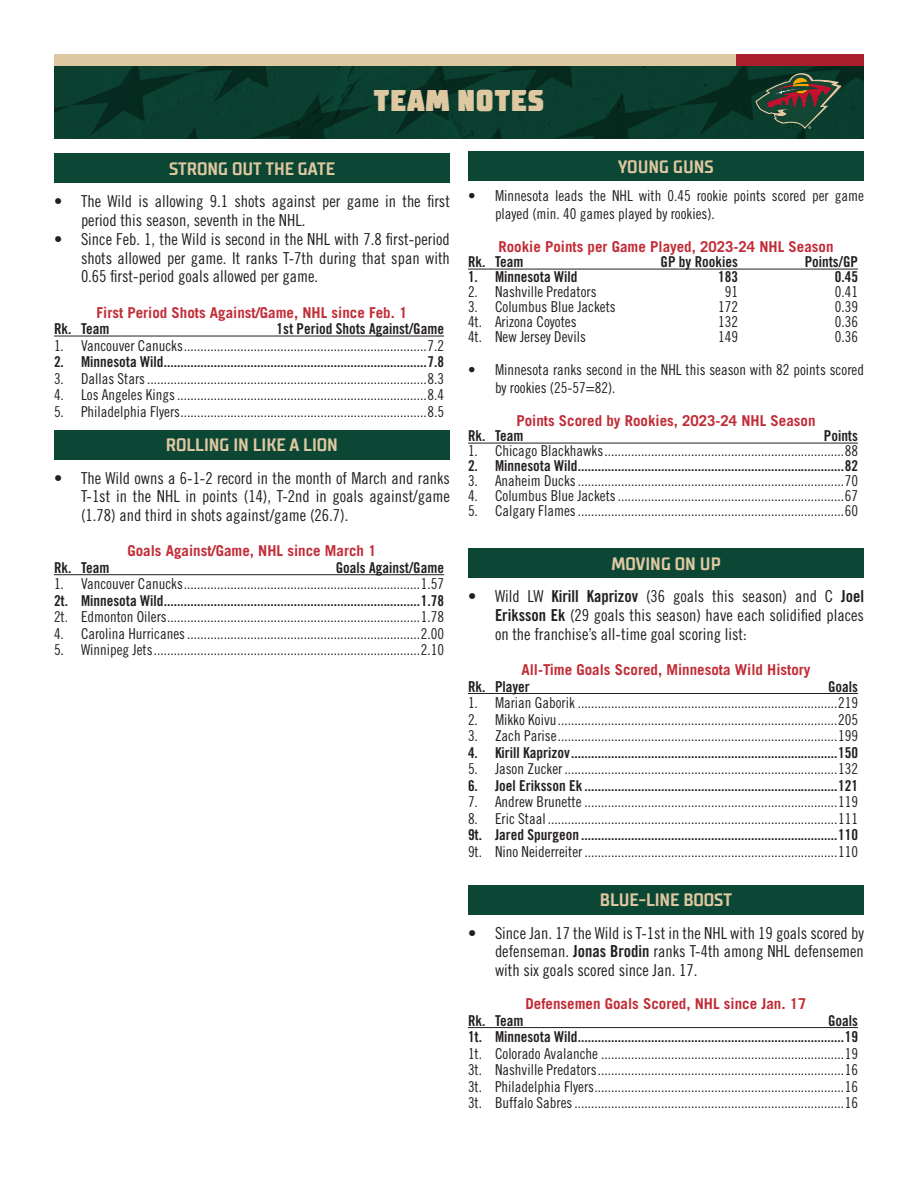
<style>
.page{position:relative;width:918px;height:1188px;background:#fff}
.page>*{position:absolute;margin:0;border:0;box-sizing:border-box;transform-origin:0 0}
.t1{font:900 30px "TT Supermolot Condensed";letter-spacing:.02em;color:#dec8a1}
.Big_Player_Stat_Box{font:700 18px "TT Supermolot Condensed";color:#dec8a1}
.t2{font:16.5px/18.8px "Trade Gothic LT Std Cn 18";color:#231f20;text-align:justify}
.t3{font:15px/18px "Trade Gothic LT Std Cn 18";color:#231f20}
.t4{font:15px "Trade Gothic LT Std Bd Cn 20";color:#231f20}
.t5{font:700 15px "Trade Gothic LT Std";color:#c12c37}
.s1{font-family:"Trade Gothic LT Std Bd Cn 20"}
</style>
<div class="page">
<svg style="left:54px;top:65px;width:810px;height:74px;background:#0f3d2d"></svg>
<div style="left:54px;top:54px;width:810px;height:11px;background:#aa1e2d"></div>
<div style="left:54px;top:54px;width:682px;height:11px;background:#dec8a1"></div>
<div style="left:468px;top:549px;width:396px;height:29px;background:#0c4634"></div>
<div style="left:468px;top:885px;width:396px;height:29px;background:#0c4634"></div>
<div style="left:54px;top:154px;width:396px;height:29px;background:#0c4634"></div>
<div style="left:54px;top:430px;width:396px;height:29px;background:#0c4634"></div>
<hr style="left:468px;top:693px;width:390px;height:1px;background:#231f20">
<hr style="left:468px;top:1027px;width:390px;height:1px;background:#231f20">
<hr style="left:54px;top:336px;width:390px;height:1px;background:#231f20">
<hr style="left:54px;top:574px;width:390px;height:1px;background:#231f20">
<div style="left:468px;top:152px;width:396px;height:29px;background:#0c4634"></div>
<hr style="left:468px;top:269px;width:390px;height:1px;background:#231f20">
<hr style="left:468px;top:443px;width:390px;height:1px;background:#231f20">
<h1 class="t1" style="left:374px;top:82px;width:172px">TEAM NOTES</h1>
<p class="Big_Player_Stat_Box" style="left:169px;top:158px;width:167px">STRONG OUT THE GATE</p>
<p class="t2" style="left:81px;top:192px;width:370px;text-indent:-27px">• The Wild is allowing 9.1 shots against per game in the first period this season, seventh in the NHL.</p>
<p class="t2" style="left:81px;top:229px;width:370px;text-indent:-27px">• Since Feb. 1, the Wild is second in the NHL with 7.8 first-period shots allowed per game. It ranks T-7th during that span with 0.65 first-period goals allowed per game.</p>
<p class="t5" style="left:97px;top:303px;width:312px">First Period Shots Against/Game, NHL since Feb. 1</p>
<p class="t4" style="left:54px;top:320px;width:57px">Rk. Team</p>
<p class="t4" style="left:277px;top:320px;width:169px">1st Period Shots Against/Game</p>
<p class="t3" style="left:54px;top:336px;width:392px">1. Vancouver Canucks.........................................................................7.2</p>
<p class="t4" style="left:54px;top:353px;width:392px">2. Minnesota Wild...............................................................................7.8</p>
<p class="t3" style="left:54px;top:369px;width:392px">3. Dallas Stars....................................................................................8.3</p>
<p class="t3" style="left:54px;top:386px;width:392px">4. Los Angeles Kings...........................................................................8.4</p>
<p class="t3" style="left:54px;top:402px;width:392px">5. Philadelphia Flyers..........................................................................8.5</p>
<p class="Big_Player_Stat_Box" style="left:166px;top:434px;width:174px">ROLLING IN LIKE A LION</p>
<p class="t2" style="left:81px;top:468px;width:370px;text-indent:-27px">• The Wild owns a 6-1-2 record in the month of March and ranks T-1st in the NHL in points (14), T-2nd in goals against/game (1.78) and third in shots against/game (26.7).</p>
<p class="t5" style="left:127px;top:542px;width:251px">Goals Against/Game, NHL since March 1</p>
<p class="t4" style="left:54px;top:558px;width:57px">Rk. Team</p>
<p class="t4" style="left:336px;top:558px;width:110px">Goals Against/Game</p>
<p class="t3" style="left:54px;top:575px;width:392px">1. Vancouver Canucks.......................................................................1.57</p>
<p class="t4" style="left:54px;top:591px;width:392px">2t. Minnesota Wild.............................................................................1.78</p>
<p class="t3" style="left:54px;top:608px;width:392px">2t. Edmonton Oilers............................................................................1.78</p>
<p class="t3" style="left:54px;top:624px;width:392px">4. Carolina Hurricanes......................................................................2.00</p>
<p class="t3" style="left:54px;top:641px;width:392px">5. Winnipeg Jets................................................................................2.10</p>
<p class="Big_Player_Stat_Box" style="left:618px;top:156px;width:97px">YOUNG GUNS</p>
<p class="t3" style="left:495px;top:187px;width:370px;text-indent:-27px">• Minnesota leads the NHL with 0.45 rookie points scored per game played (min. 40 games played by rookies).</p>
<p class="t5" style="left:498px;top:238px;width:337px">Rookie Points per Game Played, 2023-24 NHL Season</p>
<p class="t4" style="left:468px;top:253px;width:57px">Rk. Team</p>
<p class="t4" style="left:661px;top:253px;width:79px">GP by Rookies</p>
<p class="t4" style="left:805px;top:253px;width:55px">Points/GP</p>
<p class="t4" style="left:468px;top:268px;width:111px">1. Minnesota Wild</p>
<p class="t4" style="left:718px;top:268px;width:21px">183</p>
<p class="t4" style="left:835px;top:268px;width:25px">0.45</p>
<p class="t3" style="left:468px;top:283px;width:130px">2. Nashville Predators</p>
<p class="t3" style="left:725px;top:283px;width:15px">91</p>
<p class="t3" style="left:835px;top:283px;width:25px">0.41</p>
<p class="t3" style="left:468px;top:298px;width:149px">3. Columbus Blue Jackets</p>
<p class="t3" style="left:718px;top:298px;width:21px">172</p>
<p class="t3" style="left:835px;top:298px;width:25px">0.39</p>
<p class="t3" style="left:468px;top:313px;width:110px">4t. Arizona Coyotes</p>
<p class="t3" style="left:718px;top:313px;width:21px">132</p>
<p class="t3" style="left:835px;top:313px;width:25px">0.36</p>
<p class="t3" style="left:468px;top:328px;width:119px">4t. New Jersey Devils</p>
<p class="t3" style="left:718px;top:328px;width:21px">149</p>
<p class="t3" style="left:835px;top:328px;width:25px">0.36</p>
<p class="t3" style="left:495px;top:361px;width:371px;text-indent:-27px">• Minnesota ranks second in the NHL this season with 82 points scored by rookies (25-57=82).</p>
<p class="t5" style="left:516px;top:412px;width:301px">Points Scored by Rookies, 2023-24 NHL Season</p>
<p class="t4" style="left:468px;top:427px;width:57px">Rk. Team</p>
<p class="t4" style="left:824px;top:427px;width:36px">Points</p>
<p class="t3" style="left:468px;top:442px;width:392px">1. Chicago Blackhawks........................................................................88</p>
<p class="t4" style="left:468px;top:457px;width:392px">2. Minnesota Wild................................................................................82</p>
<p class="t3" style="left:468px;top:472px;width:392px">3. Anaheim Ducks................................................................................70</p>
<p class="t3" style="left:468px;top:487px;width:392px">4. Columbus Blue Jackets....................................................................67</p>
<p class="t3" style="left:468px;top:502px;width:392px">5. Calgary Flames................................................................................60</p>
<p class="Big_Player_Stat_Box" style="left:611px;top:553px;width:111px">MOVING ON UP</p>
<p class="t2" style="left:495px;top:587px;width:371px;text-indent:-27px">• Wild LW <span class="s1">Kirill Kaprizov</span> (36 goals this season) and C <span class="s1">Joel Eriksson Ek</span> (29 goals this season) have each solidified places on the franchise’s all-time goal scoring list:</p>
<p class="t5" style="left:521px;top:661px;width:291px">All-Time Goals Scored, Minnesota Wild History</p>
<p class="t4" style="left:468px;top:677px;width:63px">Rk. Player</p>
<p class="t4" style="left:828px;top:677px;width:31px">Goals</p>
<p class="t3" style="left:468px;top:694px;width:392px">1. Marian Gaborik ..............................................................................219</p>
<p class="t3" style="left:468px;top:710px;width:392px">2. Mikko Koivu....................................................................................205</p>
<p class="t3" style="left:468px;top:727px;width:392px">3. Zach Parise....................................................................................199</p>
<p class="t4" style="left:468px;top:743px;width:392px">4. Kirill Kaprizov................................................................................150</p>
<p class="t3" style="left:468px;top:760px;width:392px">5. Jason Zucker..................................................................................132</p>
<p class="t4" style="left:468px;top:776px;width:392px">6. Joel Eriksson Ek ............................................................................121</p>
<p class="t3" style="left:468px;top:793px;width:392px">7. Andrew Brunette ............................................................................119</p>
<p class="t3" style="left:468px;top:809px;width:392px">8. Eric Staal .......................................................................................111</p>
<p class="t4" style="left:468px;top:826px;width:392px">9t. Jared Spurgeon .............................................................................110</p>
<p class="t3" style="left:468px;top:842px;width:392px">9t. Nino Neiderreiter............................................................................110</p>
<p class="Big_Player_Stat_Box" style="left:600px;top:889px;width:134px">BLUE-LINE BOOST</p>
<p class="t2" style="left:495px;top:923px;width:370px;text-indent:-27px">• Since Jan. 17 the Wild is T-1st in the NHL with 19 goals scored by defenseman. <span class="s1">Jonas Brodin</span> ranks T-4th among NHL defensemen with six goals scored since Jan. 17.</p>
<p class="t5" style="left:526px;top:995px;width:282px">Defensemen Goals Scored, NHL since Jan. 17</p>
<p class="t4" style="left:468px;top:1011px;width:57px">Rk. Team</p>
<p class="t4" style="left:828px;top:1011px;width:31px">Goals</p>
<p class="t4" style="left:468px;top:1028px;width:392px">1t. Minnesota Wild................................................................................19</p>
<p class="t3" style="left:468px;top:1044px;width:392px">1t. Colorado Avalanche .........................................................................19</p>
<p class="t3" style="left:468px;top:1061px;width:392px">3t. Nashville Predators..........................................................................16</p>
<p class="t3" style="left:468px;top:1077px;width:392px">3t. Philadelphia Flyers...........................................................................16</p>
<p class="t3" style="left:468px;top:1094px;width:392px">3t. Buffalo Sabres.................................................................................16</p>
</div>
